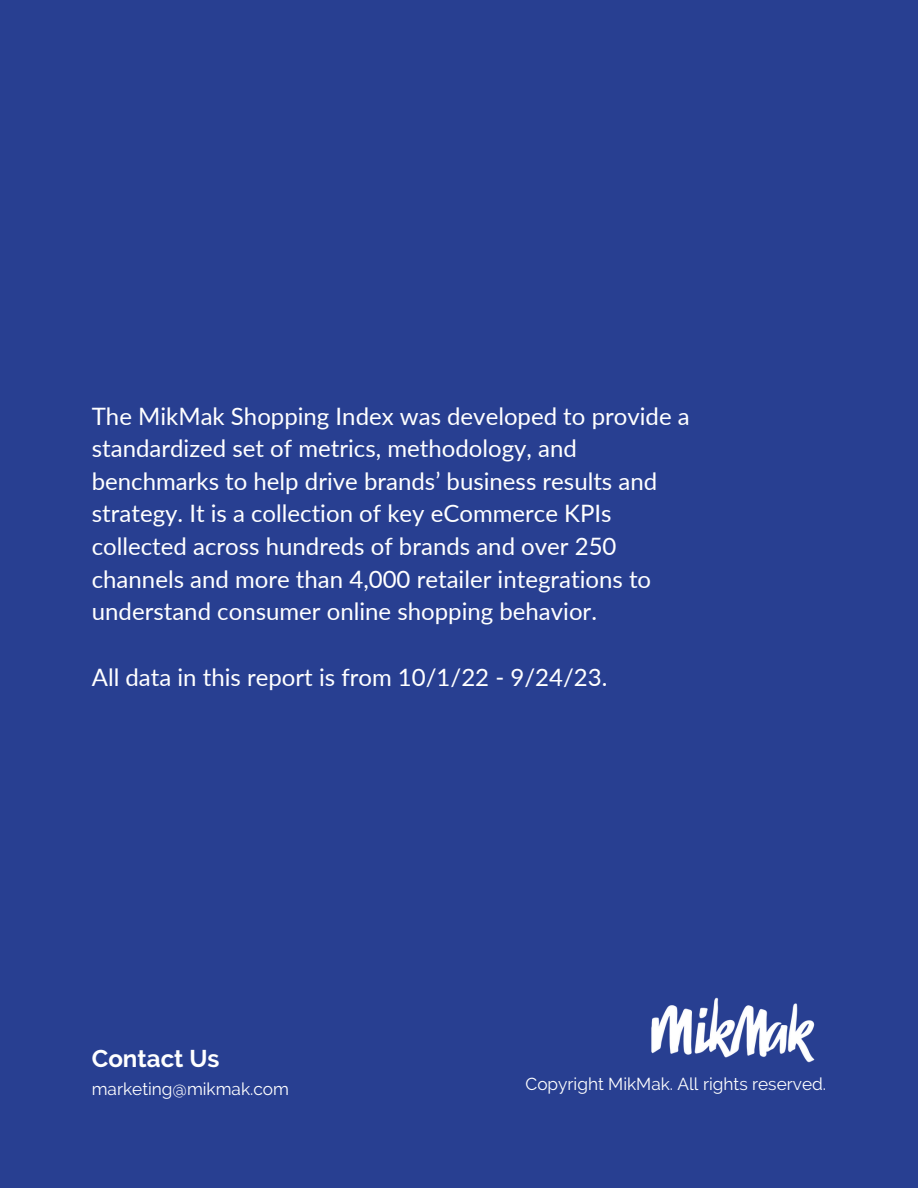
<style>
.page{position:relative;width:918px;height:1188px;background:#283f91}
.page>*{position:absolute;margin:0;border:0;box-sizing:border-box;transform-origin:0 0}
.t1{font:700 24.15px "Raleway";color:#fff}
.t2{font:24px/32.7px "Lato";color:#fff}
.t3{font:17.25px "Raleway";color:#fff}
</style>
<div class="page">
<img style="left:651px;top:997px;width:164px;height:66px">
<p class="t2" style="left:92px;top:399px;width:599px">The MikMak Shopping Index was developed to provide a standardized set of metrics, methodology, and benchmarks to help drive brands’ business results and strategy. It is a collection of key eCommerce KPIs collected across hundreds of brands and over 250 channels and more than 4,000 retailer integrations to understand consumer online shopping behavior.</p>
<p class="t2" style="left:92px;top:660px;width:517px">All data in this report is from 10/1/22 - 9/24/23.</p>
<p class="t1" style="left:92px;top:1044px;width:129px">Contact Us</p>
<p class="t3" style="left:92px;top:1079px;width:199px">marketing@mikmak.com</p>
<p class="t3" style="left:526px;top:1074px;width:302px">Copyright MikMak. All rights reserved.</p>
</div>
